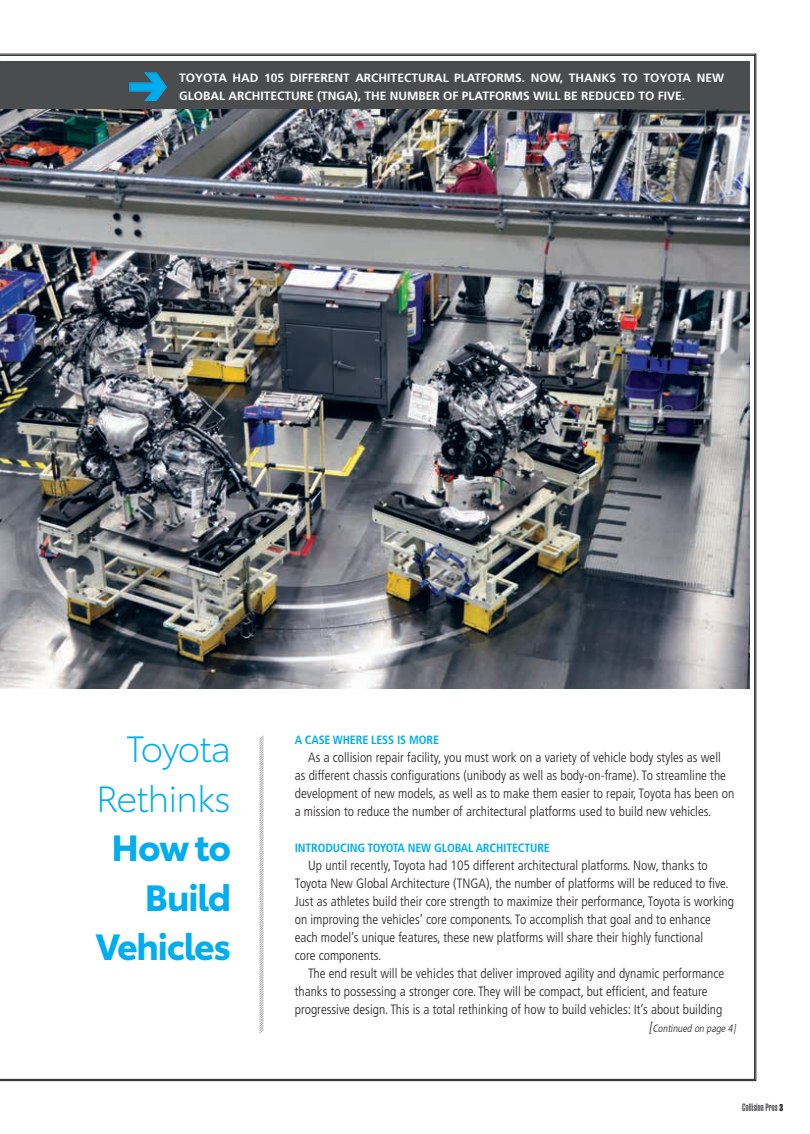
<style>
.page{position:relative;width:810px;height:1134px;background:#fff}
.page>*{position:absolute;margin:0;border:0;box-sizing:border-box;transform-origin:0 0}
.t1{font:700 36px/49.5px "Toyota Type";letter-spacing:-.03em;color:#00aeef;text-align:right}
.t2{font:300 36px/49.5px "Toyota Type";letter-spacing:-.03em;color:#00aeef;text-align:right}
.t3{font:300 condensed 13.5px/18px "Frutiger";color:#231f20}
.t4{font:700 12px/18px "Frutiger";color:#fff}
.t5{font:700 condensed 12px "Frutiger";letter-spacing:-.01em;color:#00aeef}
.t6{font:italic 300 condensed 10.5px "Frutiger";color:#231f20}
.t7{font:900 extra-condensed 10.5px "Helvetica";color:#57585a}
.s1{font-size:13.5px}
.s2{font-family:"Helvetica Extra Compressed";font-weight:400;font-stretch:normal;font-size:9.75px;color:#231f20}
</style>
<div class="page">
<img style="left:0;top:55px;width:755px;height:1024px">
<svg style="left:129px;top:72px;width:38px;height:29px"></svg>
<svg style="left:258px;top:735px;width:7px;height:299px"></svg>
<p class="t4" style="left:179px;top:69px;width:546px">TOYOTA HAD 105 DIFFERENT ARCHITECTURAL PLATFORMS. NOW, THANKS TO TOYOTA NEW<br>GLOBAL ARCHITECTURE (TNGA), THE NUMBER OF PLATFORMS WILL BE REDUCED TO FIVE.</p>
<h1 class="t2" style="left:96px;top:722px;width:137px">Toyota<br>Rethinks</h1>
<h1 class="t1" style="left:96px;top:820px;width:137px">How to<br>Build<br>Vehicles</h1>
<p class="t5" style="left:295px;top:733px;width:146px">A CASE WHERE LESS IS MORE</p>
<p class="t3" style="left:295px;top:749px;width:441px;text-indent:14px">As a collision repair facility, you must work on a variety of vehicle body styles as well as different chassis configurations (unibody as well as body-on-frame). To streamline the development of new models, as well as to make them easier to repair, Toyota has been on a mission to reduce the number of architectural platforms used to build new vehicles.</p>
<p class="t5" style="left:295px;top:841px;width:257px">INTRODUCING TOYOTA NEW GLOBAL ARCHITECTURE</p>
<p class="t3" style="left:295px;top:857px;width:441px;text-indent:14px">Up until recently, Toyota had 105 different architectural platforms. Now, thanks to Toyota New Global Architecture (TNGA), the number of platforms will be reduced to five.<br>Just as athletes build their core strength to maximize their performance, Toyota is working on improving the vehicles’ core components. To accomplish that goal and to enhance each model’s unique features, these new platforms will share their highly functional<br>core components.</p>
<p class="t3" style="left:295px;top:965px;width:431px;text-indent:14px">The end result will be vehicles that deliver improved agility and dynamic performance thanks to possessing a stronger core. They will be compact, but efficient, and feature progressive design. This is a total rethinking of how to build vehicles: It’s about building</p>
<p class="t6" style="left:649px;top:1023px;width:90px"><span class="s1">[</span>Continued on page 4]</p>
<p class="t7" style="left:742px;top:1102px;width:42px">Collision Pros <span class="s2">3</span></p>
</div>
